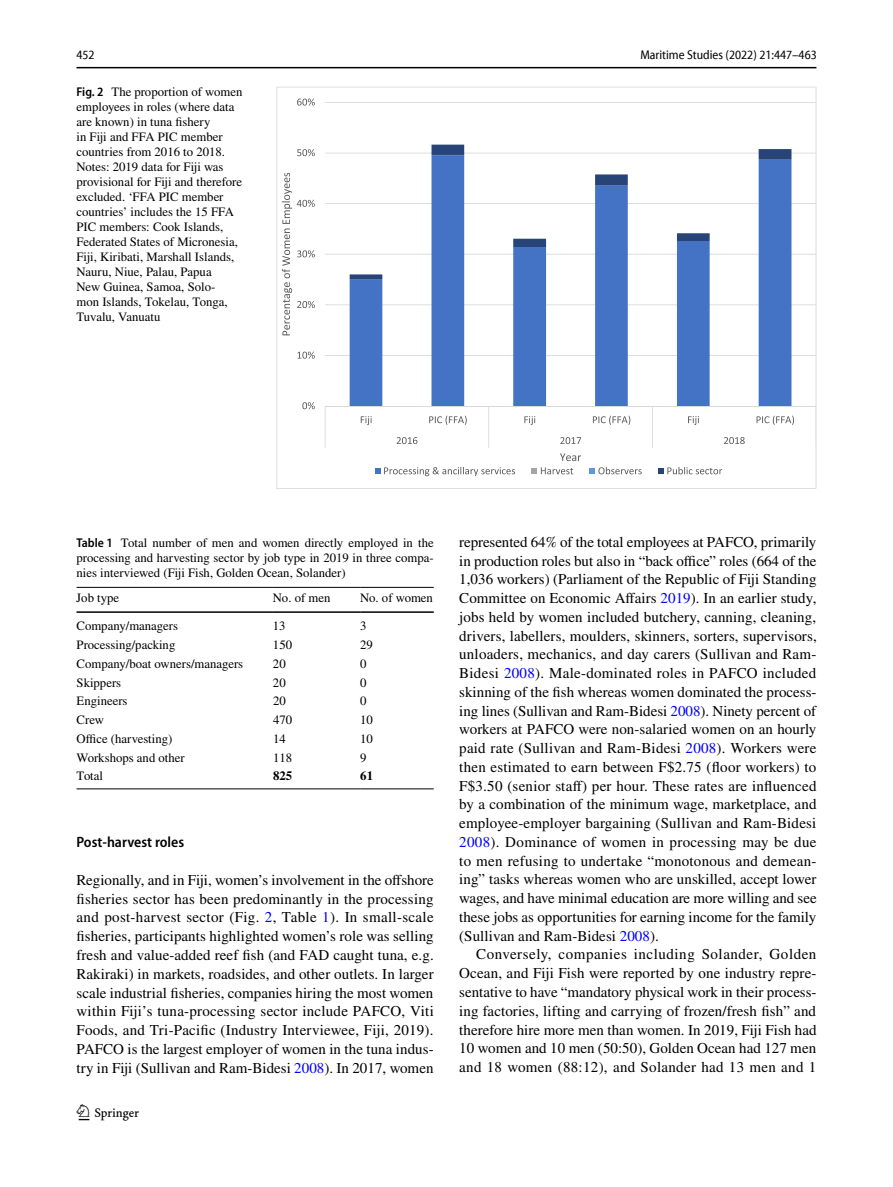
<style>
.page{position:relative;width:893px;height:1187px;background:#fff}
.page>*{position:absolute;margin:0;border:0;box-sizing:border-box;transform-origin:0 0}
.t1{font:22.5px "Springnew Regular 2";color:#000}
.t2{font:15px/18.8px "STIX";color:#000;text-align:justify}
.t3{font:600 semi-condensed 15px "Myriad Pro";color:#000}
.t4{font:12.75px/15px "STIX";color:#000}
.t5{font:semi-condensed 12.75px "Myriad Pro Unic";color:#000}
.t6{font:700 12.75px "STIX";color:#000}
.s1{font-family:"Myriad Pro";font-weight:600;font-stretch:semi-condensed}
.s2{color:#00f}
</style>
<div class="page">
<hr style="left:77px;top:67px;width:739px;height:1px;background:#000">
<svg style="left:816px;top:406px;width:1px;height:42px"></svg>
<svg style="left:276px;top:87px;width:540px;height:402px"></svg>
<hr style="left:77px;top:587px;width:196px;height:1px;background:#000">
<hr style="left:77px;top:611px;width:196px;height:1px;background:#000">
<hr style="left:273px;top:587px;width:87px;height:1px;background:#000">
<hr style="left:273px;top:611px;width:87px;height:1px;background:#000">
<hr style="left:360px;top:587px;width:74px;height:1px;background:#000">
<hr style="left:360px;top:611px;width:74px;height:1px;background:#000">
<hr style="left:77px;top:788px;width:196px;height:1px;background:#000">
<hr style="left:273px;top:788px;width:87px;height:1px;background:#000">
<hr style="left:360px;top:788px;width:74px;height:1px;background:#000">
<p class="t5" style="left:76px;top:50px;width:20px">452</p>
<p class="t5" style="left:640px;top:50px;width:178px">Maritime Studies (2022) 21:447–463</p>
<p class="t4" style="left:77px;top:85px;width:167px"><span class="s1">Fig. 2</span> The proportion of women employees in roles (where data are known) in tuna fishery<br>in Fiji and FFA PIC member countries from 2016 to 2018.<br>Notes: 2019 data for Fiji was provisional for Fiji and therefore excluded. ‘FFA PIC member countries’ includes the 15 FFA<br>PIC members: Cook Islands,<br>Federated States of Micronesia,<br>Fiji, Kiribati, Marshall Islands,<br>Nauru, Niue, Palau, Papua<br>New Guinea, Samoa, Solo-<br>mon Islands, Tokelau, Tonga,<br>Tuvalu, Vanuatu</p>
<p class="t4" style="left:77px;top:536px;width:359px;text-align:justify"><span class="s1">Table 1</span> Total number of men and women directly employed in the processing and harvesting sector by job type in 2019 in three compa&shy;nies interviewed (Fiji Fish, Golden Ocean, Solander)</p>
<p class="t4" style="left:77px;top:591px;width:44px">Job type</p>
<p class="t4" style="left:273px;top:591px;width:59px">No. of men</p>
<p class="t4" style="left:360px;top:591px;width:74px">No. of women</p>
<p class="t4" style="left:77px;top:619px;width:103px">Company/managers</p>
<p class="t4" style="left:273px;top:619px;width:14px">13</p>
<p class="t4" style="left:360px;top:619px;width:8px">3</p>
<p class="t4" style="left:77px;top:638px;width:100px">Processing/packing</p>
<p class="t4" style="left:273px;top:638px;width:21px">150</p>
<p class="t4" style="left:360px;top:638px;width:14px">29</p>
<p class="t4" style="left:77px;top:657px;width:168px">Company/boat owners/managers</p>
<p class="t4" style="left:273px;top:657px;width:14px">20</p>
<p class="t4" style="left:360px;top:657px;width:8px">0</p>
<p class="t4" style="left:77px;top:675px;width:46px">Skippers</p>
<p class="t4" style="left:273px;top:675px;width:14px">20</p>
<p class="t4" style="left:360px;top:675px;width:8px">0</p>
<p class="t4" style="left:77px;top:694px;width:52px">Engineers</p>
<p class="t4" style="left:273px;top:694px;width:14px">20</p>
<p class="t4" style="left:360px;top:694px;width:8px">0</p>
<p class="t4" style="left:77px;top:713px;width:29px">Crew</p>
<p class="t4" style="left:273px;top:713px;width:21px">470</p>
<p class="t4" style="left:360px;top:713px;width:14px">10</p>
<p class="t4" style="left:77px;top:731px;width:97px">Office (harvesting)</p>
<p class="t4" style="left:273px;top:731px;width:14px">14</p>
<p class="t4" style="left:360px;top:731px;width:14px">10</p>
<p class="t4" style="left:77px;top:750px;width:110px">Workshops and other</p>
<p class="t4" style="left:273px;top:750px;width:21px">118</p>
<p class="t4" style="left:360px;top:750px;width:8px">9</p>
<p class="t4" style="left:77px;top:769px;width:28px">Total</p>
<p class="t6" style="left:273px;top:768px;width:21px">825</p>
<p class="t6" style="left:360px;top:768px;width:14px">61</p>
<p class="t3" style="left:77px;top:834px;width:109px">Post‑harvest roles</p>
<p class="t2" style="left:77px;top:871px;width:359px">Regionally, and in Fiji, women’s involvement in the offshore fisheries sector has been predominantly in the processing and post-harvest sector (Fig. <span class="s2">2</span>, Table <span class="s2">1</span>). In small-scale fisheries, participants highlighted women’s role was selling fresh and value-added reef fish (and FAD caught tuna, e.g.<br>Rakiraki) in markets, roadsides, and other outlets. In larger scale industrial fisheries, companies hiring the most women within Fiji’s tuna-processing sector include PAFCO, Viti Foods, and Tri-Pacific (Industry Interviewee, Fiji, 2019).<br>PAFCO is the largest employer of women in the tuna indus&shy;try in Fiji (Sullivan and Ram-Bidesi <span class="s2">2008</span>). In 2017, women</p>
<h1 class="t1" style="left:79px;top:1104px;width:62px">1 3</h1>
<p class="t2" style="left:459px;top:533px;width:359px">represented 64% of the total employees at PAFCO, primarily in production roles but also in “back office” roles (664 of the 1,036 workers) (Parliament of the Republic of Fiji Standing Committee on Economic Affairs <span class="s2">2019</span>). In an earlier study, jobs held by women included butchery, canning, cleaning, drivers, labellers, moulders, skinners, sorters, supervisors, unloaders, mechanics, and day carers (Sullivan and Ram-Bidesi <span class="s2">2008</span>). Male-dominated roles in PAFCO included skinning of the fish whereas women dominated the process&shy;ing lines (Sullivan and Ram-Bidesi <span class="s2">2008</span>). Ninety percent of workers at PAFCO were non-salaried women on an hourly paid rate (Sullivan and Ram-Bidesi <span class="s2">2008</span>). Workers were then estimated to earn between F$2.75 (floor workers) to F$3.50 (senior staff) per hour. These rates are influenced by a combination of the minimum wage, marketplace, and employee-employer bargaining (Sullivan and Ram-Bidesi <span class="s2">2008</span>). Dominance of women in processing may be due to men refusing to undertake “monotonous and demean&shy;ing” tasks whereas women who are unskilled, accept lower wages, and have minimal education are more willing and see these jobs as opportunities for earning income for the family (Sullivan and Ram-Bidesi <span class="s2">2008</span>).</p>
<p class="t2" style="left:459px;top:946px;width:359px;text-indent:17px">Conversely, companies including Solander, Golden Ocean, and Fiji Fish were reported by one industry repre&shy;sentative to have “mandatory physical work in their process&shy;ing factories, lifting and carrying of frozen/fresh fish” and therefore hire more men than women. In 2019, Fiji Fish had 10 women and 10 men (50:50), Golden Ocean had 127 men and 18 women (88:12), and Solander had 13 men and 1</p>
</div>
